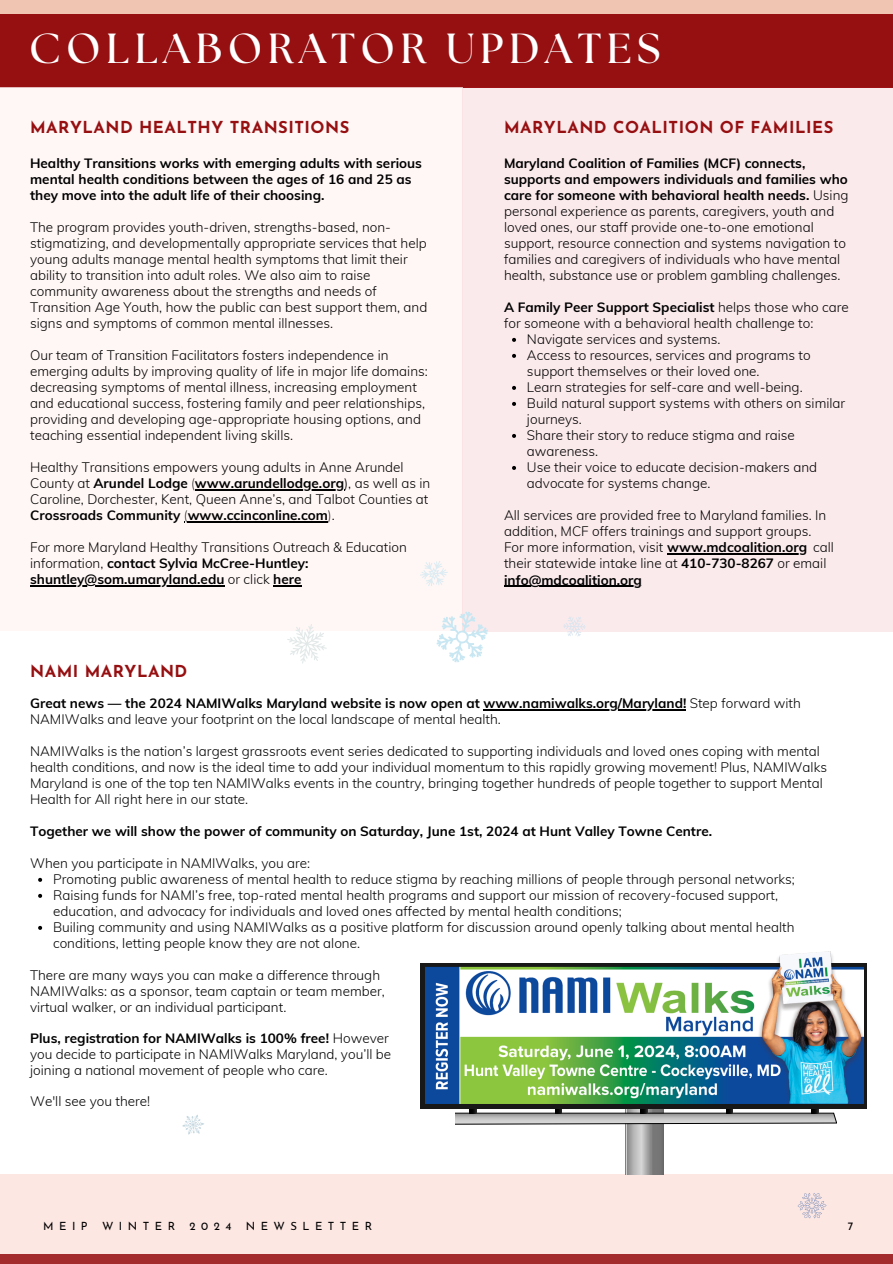
<style>
.page{position:relative;width:893px;height:1264px;background:#fff}
.page>*{position:absolute;margin:0;border:0;box-sizing:border-box;transform-origin:0 0}
.t1{font:700 42px "The Seasons";letter-spacing:.13em;color:#fff}
.t2{font:700 16.5px "Josefin Sans";letter-spacing:.03em;color:#960f11}
.t3{font:300 13.5px/16px "Muli";color:#000}
.t4{font:700 13.5px/16px "Muli";color:#000}
.t5{font:11.25px "Josefin Sans";letter-spacing:.48em;color:#000}
.s1{font-weight:700}
.s2{font-weight:200}
.s3{font-weight:300}
.s4{color:#fceaec}
</style>
<div class="page">
<div style="left:0;top:0;width:892px;height:88px;background:#960f11"></div>
<div style="left:0;top:0;width:892px;height:13px;background:#f0c5b2"></div>
<div style="left:0;top:1174px;width:892px;height:89px;background:#fde7e3"></div>
<div style="left:0;top:1253px;width:892px;height:10px;background:#a32b2d"></div>
<div style="left:0;top:88px;width:462px;height:543px;background:#fff5f3"></div>
<div style="left:462px;top:88px;width:430px;height:543px;background:#fbeaec"></div>
<svg style="left:38px;top:877px;width:4px;height:4px"></svg>
<svg style="left:38px;top:893px;width:4px;height:4px"></svg>
<svg style="left:38px;top:925px;width:4px;height:4px"></svg>
<svg style="left:625px;top:1108px;width:38px;height:66px;background:#9b9b9b"></svg>
<svg style="left:455px;top:1112px;width:381px;height:12px;background:#a4a4a4"></svg>
<svg style="left:640px;top:1108px;width:7px;height:5px"></svg>
<svg style="left:726px;top:1108px;width:6px;height:5px"></svg>
<svg style="left:811px;top:1108px;width:7px;height:5px"></svg>
<svg style="left:555px;top:1108px;width:6px;height:5px"></svg>
<svg style="left:470px;top:1108px;width:6px;height:5px"></svg>
<svg style="left:421px;top:963px;width:445px;height:145px;background:#243132"></svg>
<img style="left:425px;top:951px;width:437px;height:152px">
<svg style="left:420px;top:561px;width:28px;height:25px"></svg>
<svg style="left:436px;top:611px;width:56px;height:52px"></svg>
<svg style="left:560px;top:616px;width:28px;height:20px"></svg>
<svg style="left:287px;top:624px;width:40px;height:40px"></svg>
<svg style="left:182px;top:1114px;width:22px;height:21px"></svg>
<svg style="left:797px;top:1193px;width:30px;height:26px"></svg>
<svg style="left:512px;top:338px;width:4px;height:4px"></svg>
<svg style="left:512px;top:354px;width:4px;height:4px"></svg>
<svg style="left:512px;top:386px;width:4px;height:4px"></svg>
<svg style="left:512px;top:402px;width:4px;height:4px"></svg>
<svg style="left:512px;top:434px;width:4px;height:4px"></svg>
<svg style="left:512px;top:466px;width:4px;height:4px"></svg>
<hr style="left:483px;top:709px;width:203px;height:1px;background:#000">
<hr style="left:667px;top:553px;width:140px;height:1px;background:#000">
<hr style="left:504px;top:585px;width:138px;height:2px;background:#000">
<hr style="left:195px;top:489px;width:149px;height:1px;background:#000">
<hr style="left:188px;top:521px;width:140px;height:1px;background:#000">
<hr style="left:30px;top:585px;width:194px;height:1px;background:#000">
<svg style="left:273px;top:585px;width:28px;height:1px"></svg>
<h1 class="t1" style="left:29px;top:29px;width:632px">COLLABORATOR UPDATES</h1>
<p class="t2" style="left:30px;top:120px;width:320px">MARYLAND HEALTHY TRANSITIONS</p>
<p class="t4" style="left:30px;top:155px;width:393px">Healthy Transitions works with emerging adults with serious mental health conditions between the ages of 16 and 25 as they move into the adult life of their choosing.</p>
<p class="t3" style="left:30px;top:219px;width:398px">The program provides youth-driven, strengths-based, non&shy;stigmatizing, and developmentally appropriate services that help young adults manage mental health symptoms that limit their ability to transition into adult roles. We also aim to raise community awareness about the strengths and needs of Transition Age Youth, how the public can best support them, and signs and symptoms of common mental illnesses.</p>
<p class="t3" style="left:30px;top:347px;width:399px">Our team of Transition Facilitators fosters independence in emerging adults by improving quality of life in major life domains: decreasing symptoms of mental illness, increasing employment and educational success, fostering family and peer relationships, providing and developing age-appropriate housing options, and teaching essential independent living skills.</p>
<p class="t3" style="left:30px;top:459px;width:402px">Healthy Transitions empowers young adults in Anne Arundel County at <span class="s1">Arundel Lodge</span> <span class="s2">(</span><span class="s1">www.arundellodge.org</span>), as well as in Caroline, Dorchester, Kent, Queen Anne’s, and Talbot Counties at <span class="s1">Crossroads Community</span> <span class="s2">(</span><span class="s1">www.ccinconline.com</span><span class="s2">)</span>.</p>
<p class="t3" style="left:30px;top:539px;width:378px">For more Maryland Healthy Transitions Outreach &amp; Education information, <span class="s1">contact Sylvia McCree-Huntley: shuntley@som.umaryland.edu</span> or click <span class="s1">here</span></p>
<p class="t2" style="left:504px;top:120px;width:331px">MARYLAND COALITION OF FAMILIES</p>
<p class="t3" style="left:504px;top:155px;width:346px"><span class="s1">Maryland Coalition of Families (MCF) connects, supports and empowers individuals and families who care for someone with behavioral health needs.</span> Using personal experience as parents, caregivers, youth and loved ones, our staff provide one-to-one emotional support, resource connection and systems navigation to families and caregivers of individuals who have mental health, substance use or problem gambling challenges.</p>
<p class="t4" style="left:504px;top:299px;width:346px">A Family Peer Support Specialist <span class="s3">helps those who care</span></p>
<p class="t3" style="left:504px;top:315px;width:311px">for someone with a behavioral health challenge to:</p>
<p class="t3" style="left:527px;top:331px;width:195px">Navigate services and systems.</p>
<p class="t3" style="left:527px;top:347px;width:285px">Access to resources, services and programs to</p>
<p class="t3" style="left:527px;top:363px;width:234px">support themselves or their loved one.</p>
<p class="t3" style="left:527px;top:379px;width:277px">Learn strategies for self-care and well-being.</p>
<p class="t3" style="left:527px;top:395px;width:320px">Build natural support systems with others on similar</p>
<p class="t3" style="left:527px;top:411px;width:56px">journeys.</p>
<p class="t3" style="left:527px;top:427px;width:269px">Share their story to reduce stigma and raise</p>
<p class="t3" style="left:527px;top:443px;width:73px">awareness.</p>
<p class="t3" style="left:527px;top:459px;width:291px">Use their voice to educate decision-makers and</p>
<p class="t3" style="left:527px;top:475px;width:185px">advocate for systems change.</p>
<p class="t3" style="left:504px;top:507px;width:331px">All services are provided free to Maryland families. In addition, MCF offers trainings and support groups.<br>For more information, visit <span class="s1">www.mdcoalition.org</span><span class="s4">,</span> call their statewide intake line at <span class="s1">410-730-8267</span> or email</p>
<p class="t4" style="left:504px;top:571px;width:139px">info@mdcoalition.org</p>
<p class="t2" style="left:30px;top:664px;width:159px">NAMI MARYLAND</p>
<p class="t4" style="left:30px;top:694px;width:772px">Great news — the 2024 NAMIWalks Maryland website is now open at www.namiwalks.org/Maryland! <span class="s3">Step forward with<br>NAMIWalks and leave your footprint on the local landscape of mental health.</span></p>
<p class="t3" style="left:30px;top:742px;width:798px">NAMIWalks is the nation’s largest grassroots event series dedicated to supporting individuals and loved ones coping with mental health conditions, and now is the ideal time to add your individual momentum to this rapidly growing movement! Plus, NAMIWalks Maryland is one of the top ten NAMIWalks events in the country, bringing together hundreds of people together to support Mental Health for All right here in our state.</p>
<p class="t4" style="left:30px;top:822px;width:683px">Together we will show the power of community on Saturday, June 1st, 2024 at Hunt Valley Towne Centre.</p>
<p class="t3" style="left:53px;top:854px;width:743px;text-indent:-23px">When you participate in NAMIWalks, you are:<br>Promoting public awareness of mental health to reduce stigma by reaching millions of people through personal networks; Raising funds for NAMI’s free, top-rated mental health programs and support our mission of recovery-focused support, education, and advocacy for individuals and loved ones affected by mental health conditions;<br>Builing community and using NAMIWalks as a positive platform for discussion around openly talking about mental health conditions, letting people know they are not alone.</p>
<p class="t3" style="left:30px;top:967px;width:356px">There are many ways you can make a difference through<br>NAMIWalks: as a sponsor, team captain or team member, virtual walker, or an individual participant.</p>
<p class="t3" style="left:30px;top:1030px;width:362px"><span class="s1">Plus, registration for NAMIWalks is 100% free!</span> However you decide to participate in NAMIWalks Maryland, you’ll be joining a national movement of people who care.</p>
<p class="t3" style="left:30px;top:1093px;width:122px">We'll see you there!</p>
<p class="t5" style="left:43px;top:1221px;width:46px">MEIP</p>
<p class="t5" style="left:102px;top:1221px;width:74px">WINTER</p>
<p class="t5" style="left:189px;top:1221px;width:43px">2024</p>
<p class="t5" style="left:246px;top:1221px;width:128px">NEWSLETTER</p>
<p class="t5" style="left:847px;top:1221px;width:7px">7</p>
</div>
